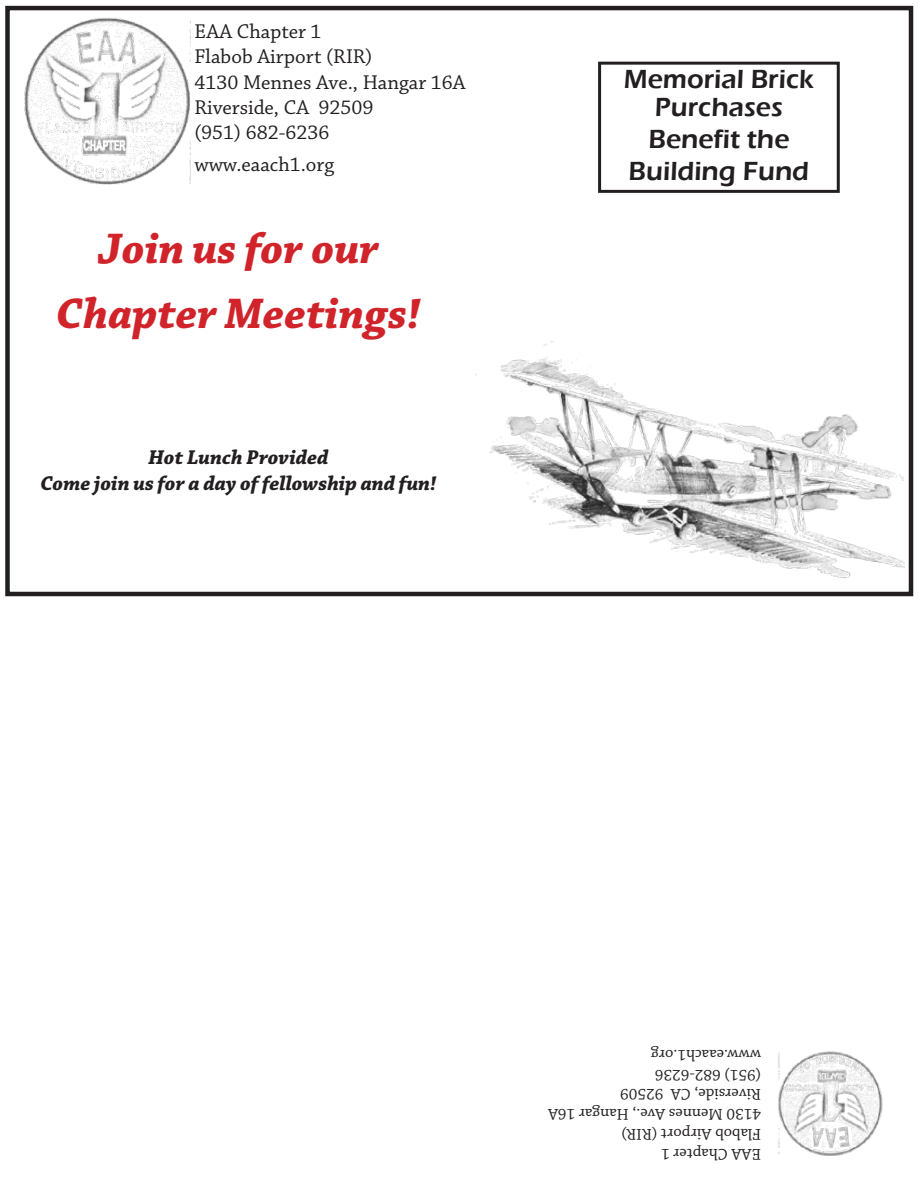
<style>
.page{position:relative;width:918px;height:1188px;background:#fff}
.page>*{position:absolute;margin:0;border:0;box-sizing:border-box;transform-origin:0 0}
.t1{font:italic 700 45px/64.8px "Chaparral Pro";letter-spacing:.005em;color:#d1232a;text-align:center}
.t2{font:600 27px/27.9px "Eras ITC";color:#231f20;text-align:center}
.t3{font:21px/25.2px "Chaparral Pro";color:#231f20}
.t4{font:italic 700 21px/25.2px "Chaparral Pro";color:#231f20;text-align:center}
.t5{font:16.5px/19.8px "Chaparral Pro";color:#231f20}
</style>
<div class="page">
<div style="left:5px;top:6px;width:908px;height:590px;border:4px solid #231f20"></div>
<img style="left:24px;top:18px;width:167px;height:167px">
<img style="left:469px;top:341px;width:435px;height:253px">
<div style="left:598px;top:62px;width:242px;height:131px;border:3px solid #231f20"></div>
<img style="left:778px;top:1051px;width:105px;height:105px">
<p class="t3" style="left:194px;top:20px;width:273px">EAA Chapter 1<br>Flabob Airport (RIR)<br>4130 Mennes Ave., Hangar 16A<br>Riverside, CA 92509<br>(951) 682-6236</p>
<p class="t3" style="left:194px;top:153px;width:141px">www.eaach1.org</p>
<h1 class="t1" style="left:56px;top:218px;width:366px">Join us for our<br>Chapter Meetings!</h1>
<p class="t4" style="left:40px;top:446px;width:398px">Hot Lunch Provided<br>Come join us for a day of fellowship and fun!</p>
<p class="t2" style="left:624px;top:65px;width:192px">Memorial Brick<br>Purchases</p>
<p class="t2" style="left:629px;top:123px;width:182px;line-height:32.4px">Benefit the<br>Building Fund</p>
<p class="t5" style="left:761px;top:1163px;width:215px;rotate:-180deg">EAA Chapter 1<br>Flabob Airport (RIR)<br>4130 Mennes Ave., Hangar 16A<br>Riverside, CA 92509<br>(951) 682-6236 www.eaach1.org</p>
</div>
